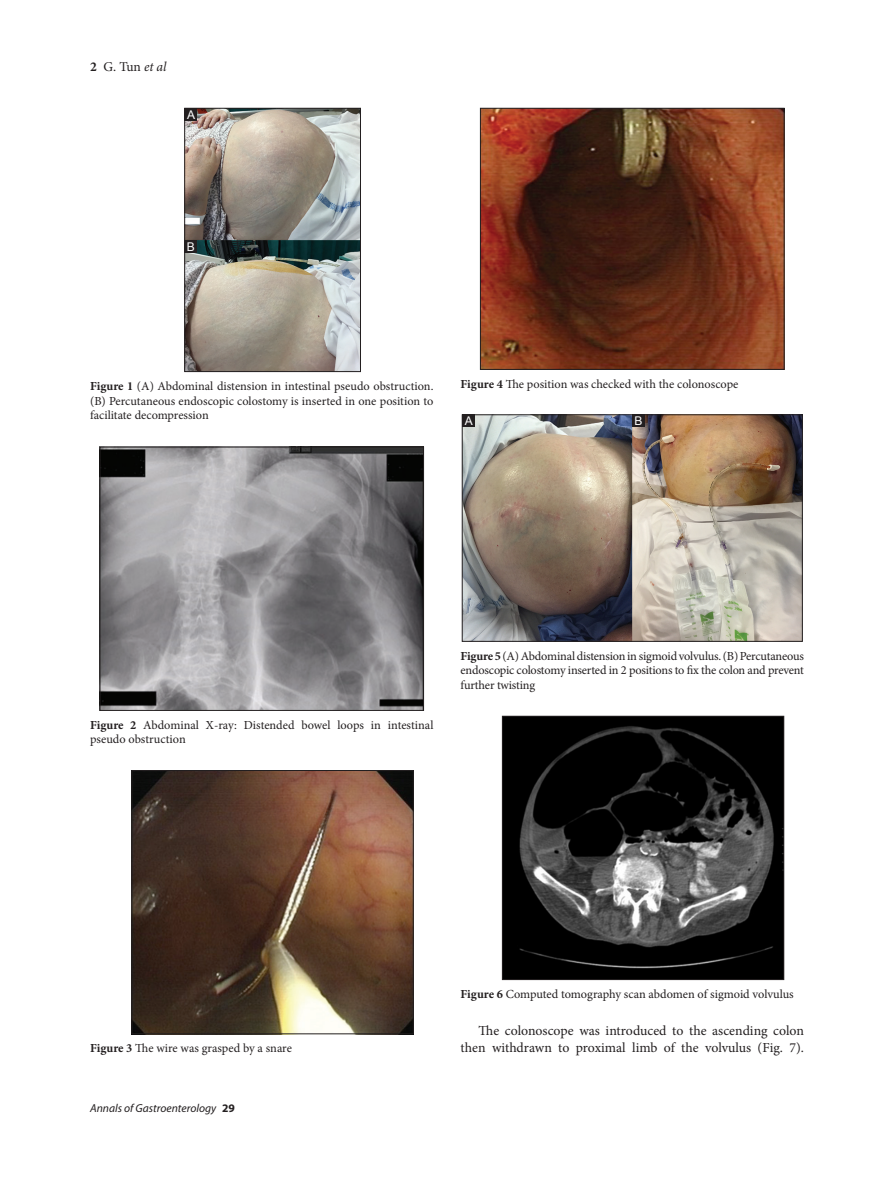
<style>
.page{position:relative;width:894px;height:1191px;background:#fff}
.page>*{position:absolute;margin:0;border:0;box-sizing:border-box;transform-origin:0 0}
.TX{font:13.8px/16.8px "Minion Pro";color:#231f20;text-align:right}
.RH_V{font:13.5px "Minion Pro";color:#231f20}
.FGC{font:12.3px/14.7px "Minion Pro";letter-spacing:-.005em;color:#231f20;text-align:justify}
.LABEL{font:12px "Arial";color:#fff}
.t1{font:italic 11.55px "Myriad Pro";color:#231f20}
.s1{font-weight:700}
.s2{font-style:italic}
.s3{font-weight:700;font-style:normal}
</style>
<div class="page">
<img style="left:102px;top:449px;width:319px;height:259px">
<div style="left:100px;top:447px;width:323px;height:263px;border:1px solid #231f20"></div>
<img style="left:134px;top:772px;width:277px;height:259px">
<div style="left:132px;top:770px;width:281px;height:263px;border:1px solid #231f20"></div>
<img style="left:482px;top:110px;width:300px;height:257px">
<div style="left:480px;top:108px;width:304px;height:261px;border:1px solid #231f20"></div>
<img style="left:504px;top:718px;width:277px;height:259px">
<div style="left:502px;top:716px;width:281px;height:263px;border:1px solid #231f20"></div>
<img style="left:186px;top:110px;width:172px;height:260px">
<div style="left:184px;top:108px;width:176px;height:264px;border:1px solid #231f20"></div>
<div style="left:184px;top:240px;width:13px;height:13px;background:#231f20"></div>
<div style="left:184px;top:108px;width:13px;height:13px;background:#231f20"></div>
<img style="left:464px;top:416px;width:336px;height:223px">
<div style="left:462px;top:414px;width:340px;height:227px;border:1px solid #231f20"></div>
<div style="left:632px;top:414px;width:12px;height:13px;background:#231f20"></div>
<div style="left:462px;top:414px;width:12px;height:13px;background:#231f20"></div>
<p class="RH_V" style="left:90px;top:57px;width:78px"><span class="s1">2</span> G. Tun <span class="s2">et al</span></p>
<p class="LABEL" style="left:187px;top:106px;width:10px">A</p>
<p class="LABEL" style="left:187px;top:238px;width:10px">B</p>
<p class="FGC" style="left:90px;top:378px;width:345px"><span class="s1">Figure 1</span> (A) Abdominal distension in intestinal pseudo obstruction. (B) Percutaneous endoscopic colostomy is inserted in one position to facilitate decompression</p>
<p class="FGC" style="left:460px;top:376px;width:279px"><span class="s1">Figure 4</span> The position was checked with the colonoscope</p>
<p class="LABEL" style="left:464px;top:412px;width:10px">A</p>
<p class="LABEL" style="left:634px;top:413px;width:10px">B</p>
<p class="FGC" style="left:90px;top:717px;width:345px"><span class="s1">Figure 2</span> Abdominal X-ray: Distended bowel loops in intestinal pseudo obstruction</p>
<p class="FGC" style="left:460px;top:648px;width:345px"><span class="s1">Figure 5</span> (A) Abdominal distension in sigmoid volvulus. (B) Percutaneous endoscopic colostomy inserted in 2 positions to fix the colon and prevent further twisting</p>
<p class="FGC" style="left:90px;top:1040px;width:203px"><span class="s1">Figure 3</span> The wire was grasped by a snare</p>
<p class="t1" style="left:90px;top:1101px;width:146px">Annals of Gastroenterology <span class="s3">29</span></p>
<p class="FGC" style="left:460px;top:986px;width:334px"><span class="s1">Figure 6</span> Computed tomography scan abdomen of sigmoid volvulus</p>
<p class="TX" style="left:460px;top:1021px;width:345px">The colonoscope was introduced to the ascending colon then withdrawn to proximal limb of the volvulus (Fig. 7).</p>
</div>
